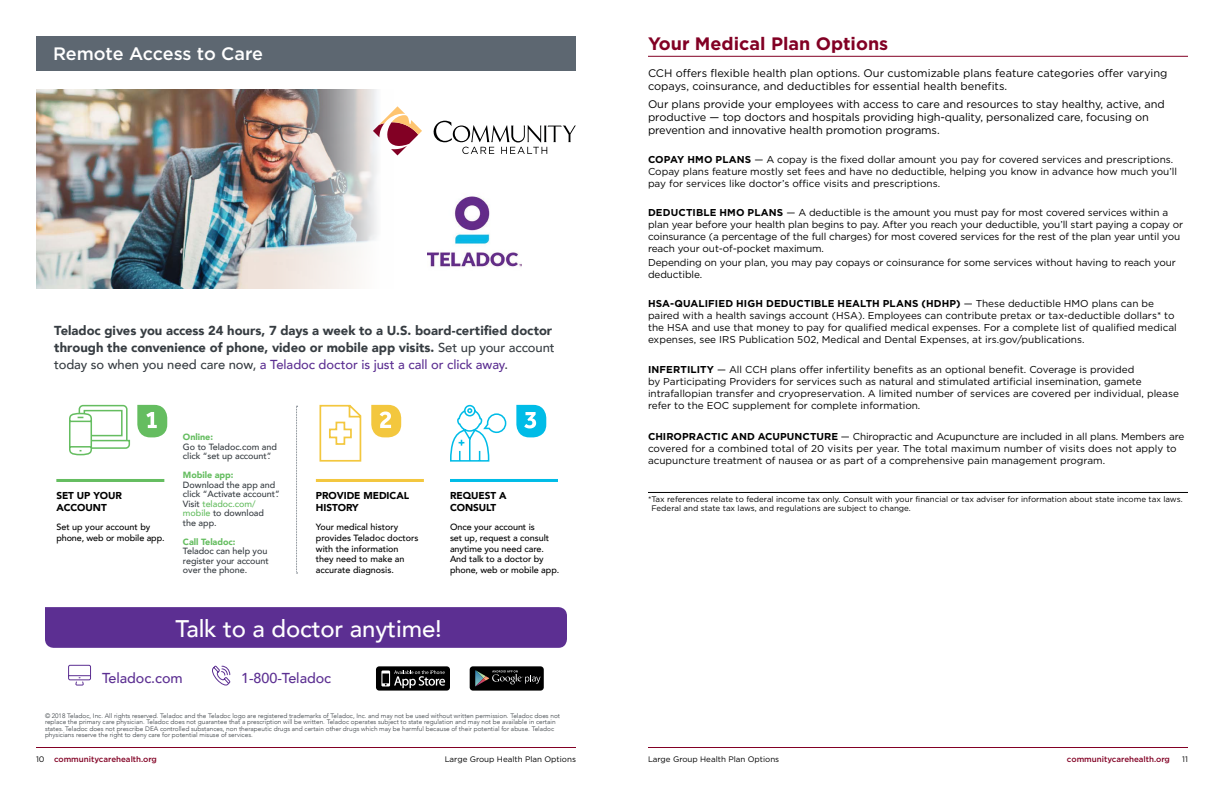
<style>
.page{position:relative;width:1224px;height:792px;background:#fff}
.page>*{position:absolute;margin:0;border:0;box-sizing:border-box;transform-origin:0 0}
.t1{font:500 24px "Avenir";letter-spacing:-.005em;color:#fff}
.t2{font:700 18px "Gotham";color:#820024}
.t3{font:500 18px "Gotham";letter-spacing:-.01em;color:#fff}
.t4{font:500 14.4px "Avenir";letter-spacing:-.005em;color:#5c2f92}
.t5{font:900 13px/17px "Avenir";color:#373d42}
.t6{font:11px/13.2px "Gotham";letter-spacing:-.005em;color:#000}
.t7{font:10px/12px "Gotham";color:#000}
.t8{font:900 10px/12px "Avenir";letter-spacing:-.005em;color:#000}
.t9{font:500 9px/10.8px "Avenir";color:#000}
.t10{font:500 9px/9.5px "Avenir";letter-spacing:-.005em;color:#373d42}
.t11{font:900 9px "Avenir";letter-spacing:-.005em;color:#65bd60}
.t12{font:8px/9.6px "Gotham";color:#000}
.t13{font:500 8px "Gotham";color:#820024}
.t14{font:300 6.5px/6.5px "Avenir";color:#373d42}
.s1{font-weight:500}
.s2{font-weight:500;color:#5c2f92}
.s3{color:#65bd60}
.s4{font-weight:700}
.s5{font-weight:400;color:#000}
</style>
<div class="page">
<hr style="left:36px;top:747px;width:540px;height:1px;background:#820024">
<hr style="left:648px;top:747px;width:540px;height:1px;background:#820024">
<img style="left:36px;top:90px;width:341px;height:199px">
<img style="left:428px;top:196px;width:93px;height:71px">
<div style="left:45px;top:607px;width:522px;height:41px;background:#5c2f92"></div>
<svg style="left:68px;top:664px;width:23px;height:22px"></svg>
<svg style="left:212px;top:665px;width:19px;height:21px"></svg>
<div style="left:376px;top:666px;width:74px;height:25px;background:#000;border-radius:3px"></div>
<svg style="left:381px;top:670px;width:64px;height:18px"></svg>
<div style="left:470px;top:666px;width:74px;height:25px;background:#000;border-radius:3px"></div>
<svg style="left:475px;top:670px;width:66px;height:16px"></svg>
<svg style="left:69px;top:404px;width:62px;height:52px"></svg>
<svg style="left:319px;top:404px;width:43px;height:58px"></svg>
<svg style="left:450px;top:404px;width:57px;height:58px"></svg>
<svg style="left:296px;top:406px;width:2px;height:168px"></svg>
<hr style="left:56px;top:479px;width:108px;height:3px;background:#65bd60">
<hr style="left:316px;top:479px;width:108px;height:3px;background:#f3c73e">
<hr style="left:450px;top:479px;width:108px;height:3px;background:#00bce7">
<svg style="left:137px;top:405px;width:30px;height:32px"></svg>
<svg style="left:371px;top:405px;width:30px;height:32px"></svg>
<svg style="left:516px;top:405px;width:30px;height:32px"></svg>
<svg style="left:433px;top:121px;width:143px;height:33px"></svg>
<svg style="left:373px;top:106px;width:49px;height:49px"></svg>
<div style="left:36px;top:36px;width:540px;height:35px;background:#5d6771"></div>
<hr style="left:648px;top:56px;width:540px;height:1px;background:#820024">
<hr style="left:648px;top:492px;width:540px;height:1px;background:#000">
<h2 class="t3" style="left:53px;top:42px;width:212px">Remote Access to Care</h2>
<h3 class="t5" style="left:54px;top:322px;width:502px">Teladoc gives you access 24 hours, 7 days a week to a U.S. board-certified doctor through the convenience of phone, video or mobile app visits. <span class="s1">Set up your account today so when you need care now,</span> <span class="s2">a Teladoc doctor is just a call or click away</span><span class="s1">.</span></h3>
<p class="t8" style="left:56px;top:489px;width:67px">SET UP YOUR<br>ACCOUNT</p>
<p class="t9" style="left:56px;top:521px;width:110px">Set up your account by phone, web or mobile app.</p>
<p class="t11" style="left:183px;top:429px;width:32px">Online:</p>
<p class="t10" style="left:183px;top:441px;width:95px">Go to Teladoc.com and click “set up account”.</p>
<p class="t11" style="left:183px;top:467px;width:52px">Mobile app:</p>
<p class="t10" style="left:183px;top:479px;width:98px">Download the app and click “Activate account”.<br>Visit <span class="s3">teladoc.com/ mobile</span> to download<br>the app.</p>
<p class="t11" style="left:183px;top:534px;width:54px">Call Teladoc:</p>
<p class="t10" style="left:183px;top:546px;width:87px">Teladoc can help you register your account over the phone.</p>
<p class="t8" style="left:316px;top:489px;width:95px">PROVIDE MEDICAL<br>HISTORY</p>
<p class="t9" style="left:316px;top:521px;width:104px">Your medical history provides Teladoc doctors with the information they need to make an accurate diagnosis.</p>
<p class="t8" style="left:450px;top:489px;width:58px">REQUEST A<br>CONSULT</p>
<p class="t9" style="left:450px;top:521px;width:111px">Once your account is<br>set up, request a consult anytime you need care.<br>And talk to a doctor by phone, web or mobile app.</p>
<h1 class="t1" style="left:175px;top:608px;width:268px">Talk to a doctor anytime!</h1>
<h3 class="t4" style="left:102px;top:665px;width:82px">Teladoc.com</h3>
<h3 class="t4" style="left:241px;top:665px;width:91px">1-800-Teladoc</h3>
<p class="t14" style="left:45px;top:712px;width:517px">© 2018 Teladoc, Inc. All rights reserved. Teladoc and the Teladoc logo are registered trademarks of Teladoc, Inc. and may not be used without written permission. Teladoc does not replace the primary care physician. Teladoc does not guarantee that a prescription will be written. Teladoc operates subject to state regulation and may not be available in certain states. Teladoc does not prescribe DEA controlled substances, non therapeutic drugs and certain other drugs which may be harmful because of their potential for abuse. Teladoc physicians reserve the right to deny care for potential misuse of services.</p>
<h2 class="t2" style="left:648px;top:32px;width:242px">Your Medical Plan Options</h2>
<p class="t6" style="left:648px;top:66px;width:521px">CCH offers flexible health plan options. Our customizable plans feature categories offer varying copays, coinsurance, and deductibles for essential health benefits.</p>
<p class="t6" style="left:648px;top:97px;width:518px">Our plans provide your employees with access to care and resources to stay healthy, active, and productive — top doctors and hospitals providing high-quality, personalized care, focusing on prevention and innovative health promotion programs.</p>
<p class="t7" style="left:648px;top:153px;width:531px"><span class="s4">COPAY HMO PLANS</span> — A copay is the fixed dollar amount you pay for covered services and prescriptions.<br>Copay plans feature mostly set fees and have no deductible, helping you know in advance how much you’ll pay for services like doctor’s office visits and prescriptions.</p>
<p class="t7" style="left:648px;top:206px;width:537px"><span class="s4">DEDUCTIBLE HMO PLANS</span> — A deductible is the amount you must pay for most covered services within a plan year before your health plan begins to pay. After you reach your deductible, you’ll start paying a copay or coinsurance (a percentage of the full charges) for most covered services for the rest of the plan year until you reach your out-of-pocket maximum.</p>
<p class="t7" style="left:648px;top:256px;width:529px">Depending on your plan, you may pay copays or coinsurance for some services without having to reach your deductible.</p>
<p class="t7" style="left:648px;top:297px;width:530px"><span class="s4">HSA-QUALIFIED HIGH DEDUCTIBLE HEALTH PLANS (HDHP)</span> — These deductible HMO plans can be paired with a health savings account (HSA). Employees can contribute pretax or tax-deductible dollars* to the HSA and use that money to pay for qualified medical expenses. For a complete list of qualified medical expenses, see IRS Publication 502, Medical and Dental Expenses, at irs.gov/publications.</p>
<p class="t7" style="left:648px;top:364px;width:532px"><span class="s4">INFERTILITY</span> — All CCH plans offer infertility benefits as an optional benefit. Coverage is provided<br>by Participating Providers for services such as natural and stimulated artificial insemination, gamete intrafallopian transfer and cryopreservation. A limited number of services are covered per individual, please refer to the EOC supplement for complete information.</p>
<p class="t7" style="left:648px;top:431px;width:538px"><span class="s4">CHIROPRACTIC AND ACUPUNCTURE</span> — Chiropractic and Acupuncture are included in all plans. Members are covered for a combined total of 20 visits per year. The total maximum number of visits does not apply to acupuncture treatment of nausea or as part of a comprehensive pain management program.</p>
<p class="t12" style="left:651px;top:494px;width:533px;text-indent:-3px">*Tax references relate to federal income tax only. Consult with your financial or tax adviser for information about state income tax laws.<br>Federal and state tax laws, and regulations are subject to change.</p>
<p class="t13" style="left:36px;top:754px;width:123px"><span class="s5">10</span> communitycarehealth.org</p>
<p class="t12" style="left:445px;top:755px;width:133px">Large Group Health Plan Options</p>
<p class="t12" style="left:648px;top:755px;width:133px">Large Group Health Plan Options</p>
<p class="t13" style="left:1067px;top:754px;width:105px">communitycarehealth.org</p>
<p class="t12" style="left:1182px;top:755px;width:7px">11</p>
</div>
